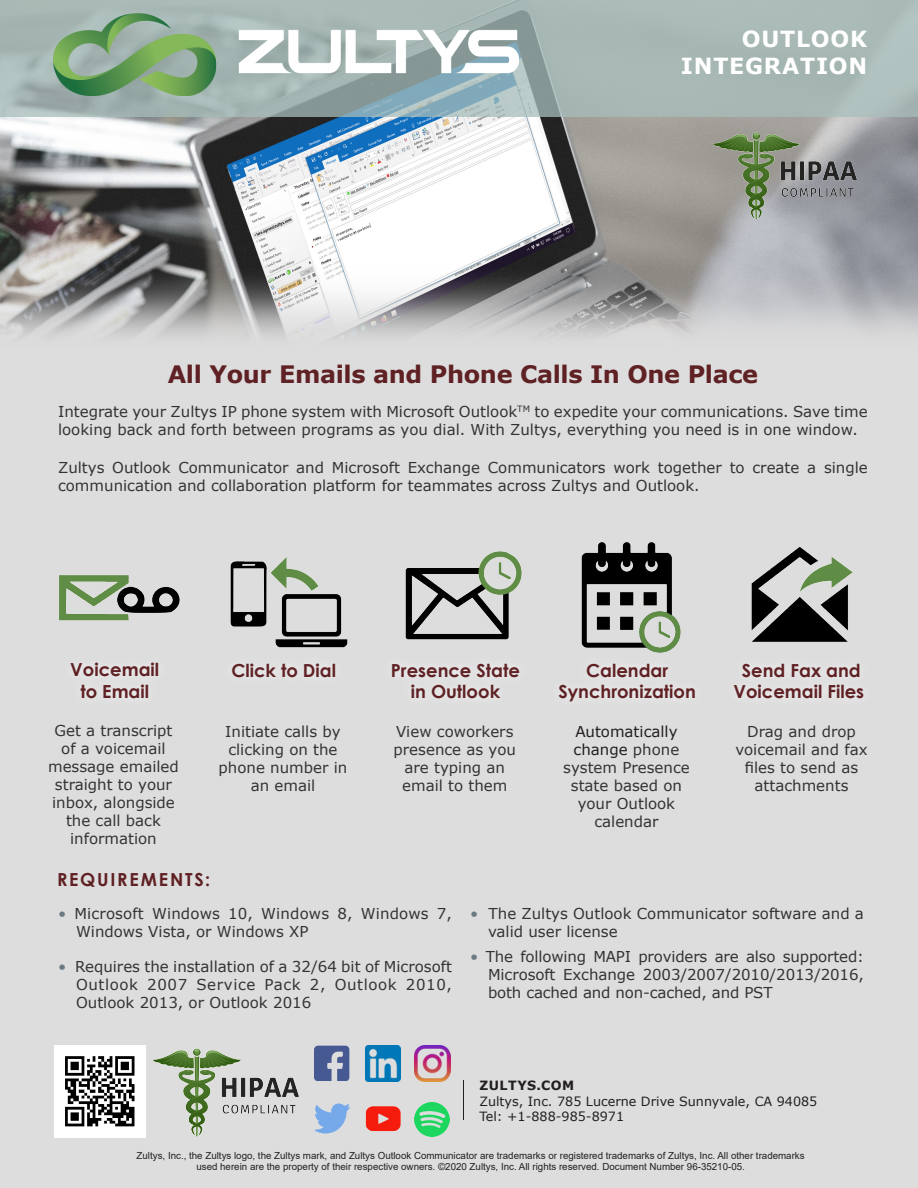
<style>
.page{position:relative;width:918px;height:1188px;background:#fff}
.page>*{position:absolute;margin:0;border:0;box-sizing:border-box;transform-origin:0 0}
.t1{font:700 24px "Verdana";letter-spacing:-.015em;color:#5f2124}
.t2{font:700 22.2px/26.7px "Verdana";letter-spacing:.035em;color:#fff;text-align:right}
.t3{font:700 18px/21.6px "Century Gothic";color:#5f2124;text-align:center}
.t4{font:700 18px "Century Gothic";letter-spacing:.105em;color:#5f2023}
.t5{font:15px/18px "Verdana";color:#343333;text-align:center}
.t6{font:15px/18px "Verdana";color:#333}
.t7{font:12.75px/15.3px "Verdana";color:#231f20}
.t8{font:700 12.75px "Verdana";letter-spacing:.035em;color:#231f20}
.t9{font:9.75px/11.2px "Arial";color:#231f20;text-align:center}
.s1{color:#231f20}
.s2{color:#6c7a83}
</style>
<div class="page">
<img style="left:0;top:116px;width:918px;height:150px">
<svg style="left:0;top:266px;width:918px;height:112px;background:#c0c0c1"></svg>
<div style="left:0;top:378px;width:918px;height:810px;background:#ddd"></div>
<img style="left:54px;top:1046px;width:91px;height:91px">
<div style="left:0;top:0;width:918px;height:116px;background:#a7bebb"></div>
<img style="left:54px;top:14px;width:464px;height:82px">
<hr style="left:463px;top:1081px;width:1px;height:39px;background:#231f20">
<img style="left:314px;top:1046px;width:35px;height:35px">
<img style="left:314px;top:1103px;width:36px;height:31px">
<img style="left:365px;top:1106px;width:36px;height:25px">
<img style="left:415px;top:1102px;width:34px;height:34px">
<img style="left:365px;top:1046px;width:36px;height:35px">
<img style="left:415px;top:1046px;width:35px;height:35px">
<img style="left:153px;top:1048px;width:146px;height:89px">
<img style="left:712px;top:129px;width:146px;height:90px">
<img style="left:581px;top:542px;width:100px;height:111px">
<img style="left:405px;top:551px;width:117px;height:89px">
<div style="left:725px;top:654px;width:147px;height:54px;background:#e1e1e1"></div>
<img style="left:230px;top:557px;width:118px;height:91px">
<img style="left:751px;top:547px;width:102px;height:95px">
<img style="left:59px;top:575px;width:121px;height:46px">
<h2 class="t2" style="left:681px;top:25px;width:188px">Outloo k<br>Integratio n</h2>
<h1 class="t1" style="left:168px;top:357px;width:592px">All Your Emails and Phone Calls In One Place</h1>
<p class="t5" style="left:58px;top:402px;width:811px;text-align:left">Integrate your Zultys IP phone system with Microsoft Outlook<sup>TM</sup> to expedite your communications. Save time looking back and forth between programs as you dial. With Zultys, everything you need is in one window.</p>
<p class="t5" style="left:58px;top:459px;width:811px;text-align:left">Zultys Outlook Communicator and Microsoft Exchange Communicators work together to create a single communication and collaboration platform for teammates across Zultys and Outlook.</p>
<p class="t3" style="left:70px;top:658px;width:90px">Voicemail to Email</p>
<p class="t3" style="left:231px;top:659px;width:106px">Click to Dial</p>
<p class="t5" style="left:48px;top:722px;width:132px">Get a transcript of a voicemail message emailed straight to your inbox, alongside the call back information</p>
<p class="t5" style="left:219px;top:722px;width:130px">Initiate calls by clicking on the phone number in an email</p>
<p class="t5" style="left:394px;top:722px;width:124px">View coworkers presence as you are typing an email to them</p>
<p class="t5" style="left:563px;top:722px;width:128px"><span class="s1">Automatically change</span> phone system Presence state based on your Outlook calendar</p>
<p class="t5" style="left:735px;top:722px;width:134px">Drag and drop voicemail and fax files to send as attachments</p>
<p class="t3" style="left:391px;top:659px;width:131px">Presence State in Outlook</p>
<p class="t3" style="left:558px;top:659px;width:139px">Calendar<br>Synchronization</p>
<p class="t3" style="left:734px;top:659px;width:132px">Send Fax and<br>Voicemail Files</p>
<p class="t4" style="left:57px;top:866px;width:155px">Requirements:</p>
<p class="t6" style="left:76px;top:904px;width:377px;text-indent:-18px"><span class="s2">•</span> Microsoft Windows 10, Windows 8, Windows 7,<br>Windows Vista, or Windows XP</p>
<p class="t6" style="left:76px;top:957px;width:377px;text-align:justify;text-indent:-18px"><span class="s2">•</span> Requires the installation of a 32/64 bit of Microsoft Outlook 2007 Service Pack 2, Outlook 2010, Outlook 2013, or Outlook 2016</p>
<p class="t6" style="left:488px;top:904px;width:377px;text-indent:-18px"><span class="s2">•</span> The Zultys Outlook Communicator software and a valid user license</p>
<p class="t6" style="left:488px;top:947px;width:377px;text-align:justify;text-indent:-18px"><span class="s2">•</span> The following MAPI providers are also supported:<br>Microsoft Exchange 2003/2007/2010/2013/2016, both cached and non-cached, and PST</p>
<p class="t8" style="left:480px;top:1077px;width:96px">zultys.co m</p>
<p class="t7" style="left:479px;top:1093px;width:340px">Zultys, Inc. 785 Lucerne Drive Sunnyvale, CA 94085<br>Tel: +1-888-985-8971</p>
<p class="t9" style="left:137px;top:1150px;width:670px">Zultys, Inc., the Zultys logo, the Zultys mark, and Zultys Outlook Communicator are trademarks or registered trademarks of Zultys, Inc. All other trademarks used herein are the property of their respective owners. ©2020 Zultys, Inc. All rights reserved. Document Number 96-35210-05.</p>
</div>
